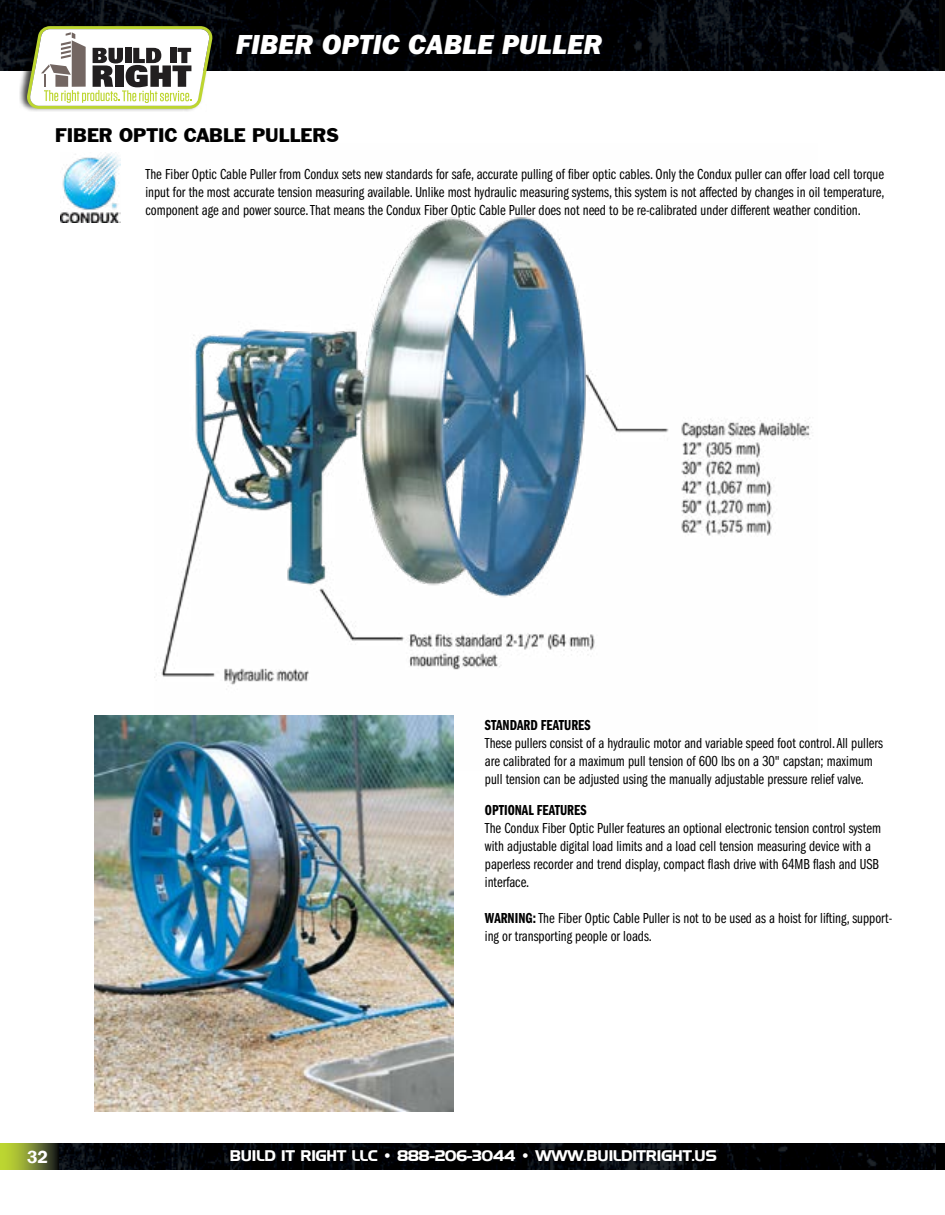
<style>
.page{position:relative;width:945px;height:1215px;background:#fff}
.page>*{position:absolute;margin:0;border:0;box-sizing:border-box;transform-origin:0 0}
.t1{font:italic 800 28.5px "Franklin Gothic";color:#fff}
.t2{font:18px "Franklin Gothic BT";color:#000}
.t3{font:600 18px "Franklin Gothic";color:#fff}
.t4{font:15px/18px "Franklin Gothic Book Cmpr";color:#000}
.t5{font:700 15px "Hanzel";color:#fff}
.t6{font:15px "Franklin Gothic Demi Cmpr";color:#000}
.s1{font-family:"Franklin Gothic Demi Cmpr"}
</style>
<div class="page">
<img style="left:58px;top:1143px;width:877px;height:27px">
<svg style="left:0;top:1143px;width:58px;height:27px;background:#7d8c2f"></svg>
<div style="left:228px;top:1149px;width:487px;height:11px;background:#000"></div>
<img style="left:0;top:0;width:938px;height:71px">
<div style="left:19px;top:19px;width:194px;height:93px;background:#000;opacity:.75"></div>
<svg style="left:27px;top:26px;width:185px;height:83px"></svg>
<div style="left:234px;top:32px;width:366px;height:21px;background:#000"></div>
<img style="left:94px;top:716px;width:360px;height:395px">
<img style="left:154px;top:217px;width:658px;height:554px">
<img style="left:60px;top:153px;width:61px;height:70px">
<h1 class="t1" style="left:236px;top:27px;width:368px">FIBER OPTIC CABLE PULLER</h1>
<p class="t2" style="left:55px;top:124px;width:285px">FIBER OPTIC CABLE PULLERS</p>
<p class="t4" style="left:146px;top:165px;width:741px;text-align:justify">The Fiber Optic Cable Puller from Condux sets new standards for safe, accurate pulling of fiber optic cables. Only the Condux puller can offer load cell torque input for the most accurate tension measuring available. Unlike most hydraulic measuring systems, this system is not affected by changes in oil temperature, component age and power source. That means the Condux Fiber Optic Cable Puller does not need to be re-calibrated under different weather condition.</p>
<p class="t6" style="left:485px;top:717px;width:107px">STANDARD FEATURES</p>
<p class="t4" style="left:485px;top:734px;width:400px">These pullers consist of a hydraulic motor and variable speed foot control. All pullers are calibrated for a maximum pull tension of 600 lbs on a 30" capstan; maximum pull tension can be adjusted using the manually adjustable pressure relief valve.</p>
<p class="t6" style="left:485px;top:802px;width:103px">OPTIONAL FEATURES</p>
<p class="t4" style="left:485px;top:820px;width:398px">The Condux Fiber Optic Puller features an optional electronic tension control system with adjustable digital load limits and a load cell tension measuring device with a paperless recorder and trend display, compact flash drive with 64MB flash and USB interface.</p>
<p class="t4" style="left:485px;top:910px;width:409px"><span class="s1">WARNING:</span> The Fiber Optic Cable Puller is not to be used as a hoist for lifting, support&shy;ing or transporting people or loads.</p>
<p class="t3" style="left:27px;top:1146px;width:23px">32</p>
<p class="t5" style="left:230px;top:1147px;width:489px">BUILD IT RIGHT LLC • 888-206-3044 • WWW.BUILDITRIGHT.US</p>
</div>
